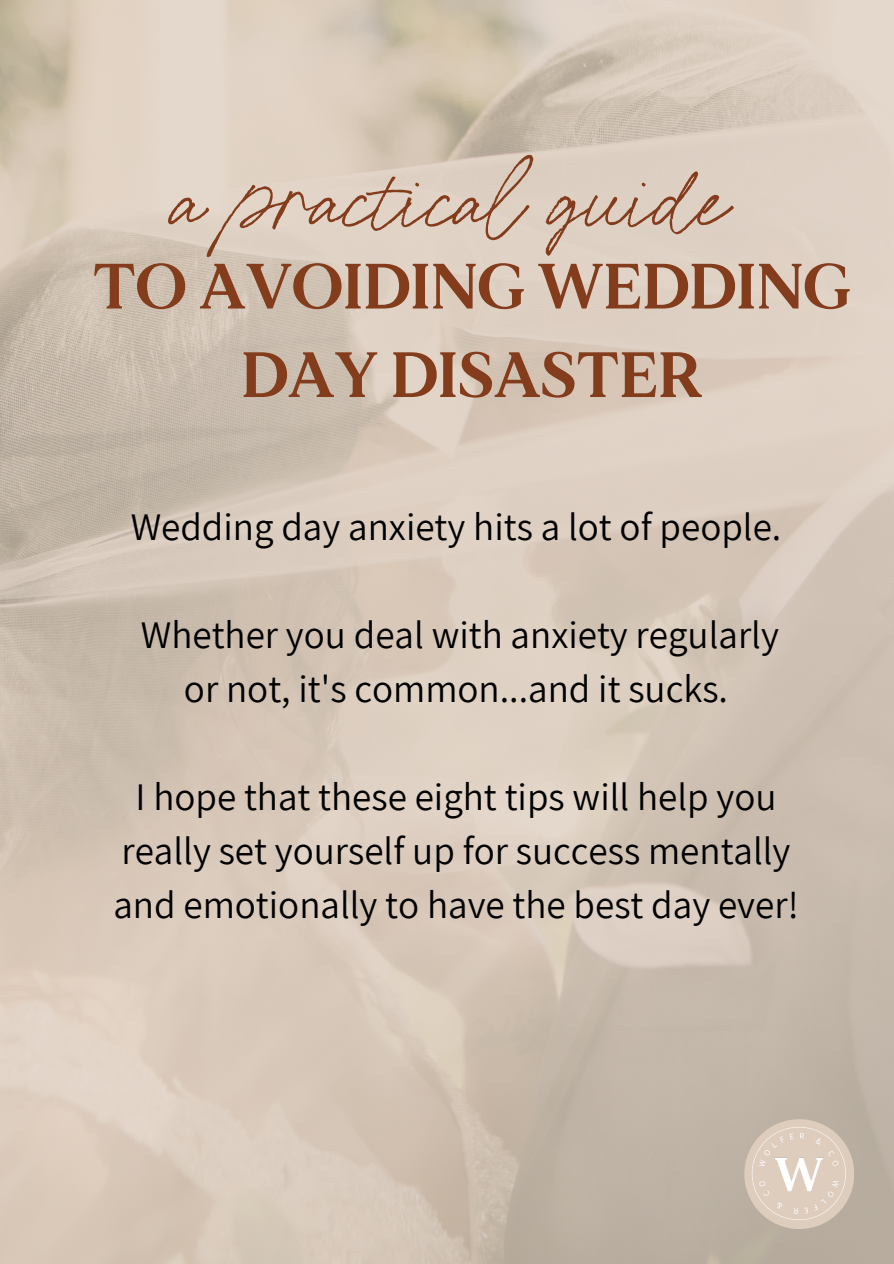
<style>
.page{position:relative;width:894px;height:1264px;background:#fff}
.page>*{position:absolute;margin:0;border:0;box-sizing:border-box;transform-origin:0 0}
.t1{font:94.65px "Miss Confidential Alt";color:#833c1c}
.t2{font:700 63.9px/88.5px "MADE Mirage";color:#833c1c;text-align:center}
.t3{font:39px/54px "Assistant";color:#000;text-align:center}
</style>
<div class="page">
<img style="left:0;top:0;width:893px;height:1263px">
<div style="left:744px;top:1119px;width:110px;height:109px;background:#deccbc;border-radius:50%"></div>
<img style="left:750px;top:1125px;width:96px;height:96px">
<h1 class="t1" style="left:169px;top:136px;width:556px">a practical guide</h1>
<h2 class="t2" style="left:93px;top:245px;width:759px">TO AVOIDING WEDDING<br>DAY DISASTER</h2>
<p class="t3" style="left:131px;top:498px;width:652px">Wedding day anxiety hits a lot of people.</p>
<p class="t3" style="left:141px;top:606px;width:639px">Whether you deal with anxiety regularly or not, it's common...and it sucks.</p>
<p class="t3" style="left:113px;top:768px;width:686px">I hope that these eight tips will help you really set yourself up for success mentally and emotionally to have the best day ever!</p>
</div>
